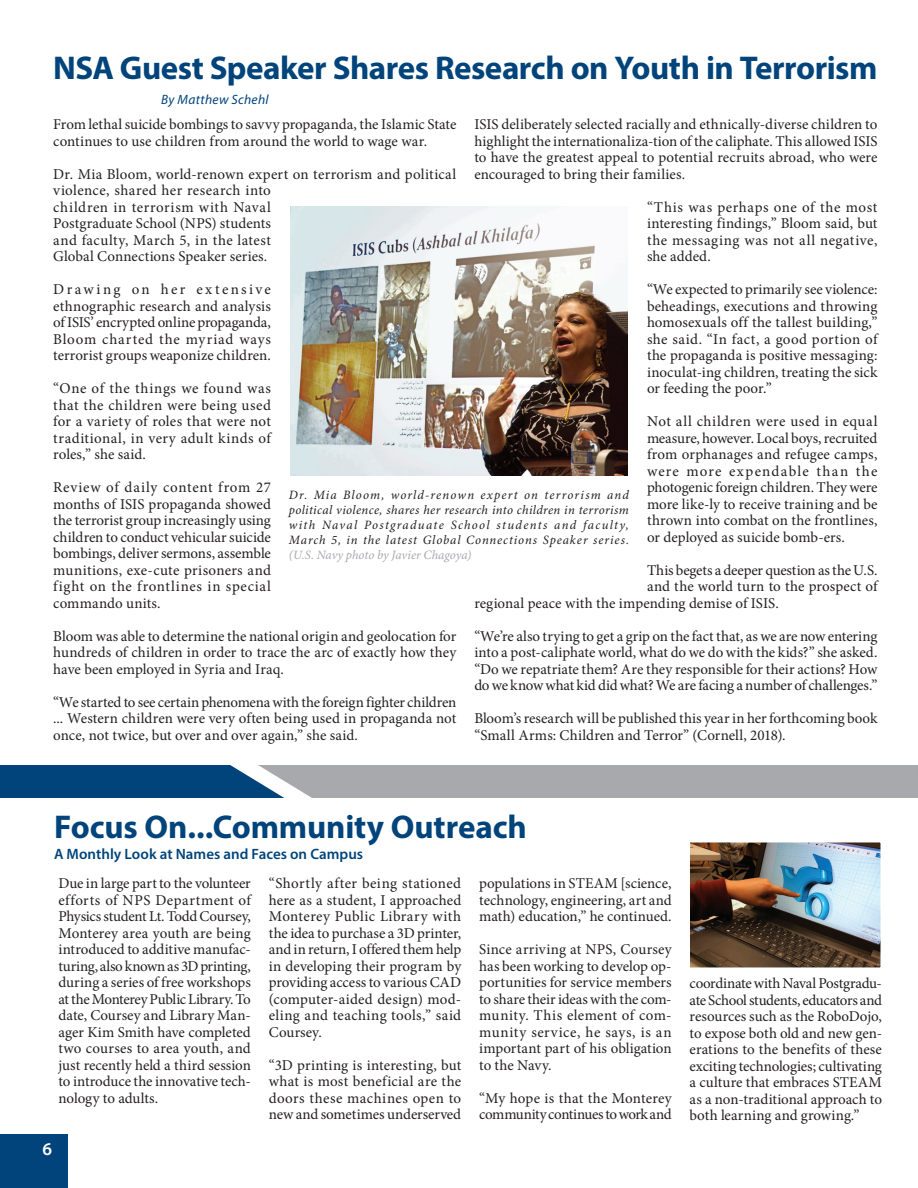
<style>
.page{position:relative;width:918px;height:1188px;background:#fff}
.page>*{position:absolute;margin:0;border:0;box-sizing:border-box;transform-origin:0 0}
.t1{font:700 33px "Myriad Pro";letter-spacing:-.01em;color:#00447b}
.t2{font:600 18px "Myriad Pro";color:#fff}
.t3{font:15px/16.5px "Minion Pro";letter-spacing:.005em;color:#231f20;text-align:justify}
.t4{font:600 15px "Myriad Pro";color:#00447b}
.t5{font:italic 13.5px "Myriad Pro";letter-spacing:.025em;color:#00447b}
.t6{font:italic 12.75px/15px "Minion Pro";letter-spacing:.07em;color:#231f20;text-align:justify}
.t7{font:italic 12.75px "Minion Pro";color:#a8a9ad}
</style>
<div class="page">
<svg style="left:0;top:765px;width:917px;height:33px;background:#7a8ea1"></svg>
<img style="left:291px;top:206px;width:336px;height:270px">
<img style="left:917px;top:765px;width:1px;height:33px">
<img style="left:691px;top:843px;width:189px;height:123px">
<div style="left:687px;top:839px;width:197px;height:131px;border:3px solid #fff"></div>
<div style="left:0;top:1134px;width:68px;height:54px;background:#00447b"></div>
<h1 class="t1" style="left:53px;top:46px;width:826px">NSA Guest Speaker Shares Research on Youth in Terrorism</h1>
<p class="t5" style="left:161px;top:91px;width:109px">By Matthew Schehl</p>
<p class="t3" style="left:53px;top:116px;width:405px">From lethal suicide bombings to savvy propaganda, the Islamic State continues to use children from around the world to wage war.</p>
<p class="t3" style="left:53px;top:166px;width:405px;text-align:left">Dr. Mia Bloom, world-renown expert on terrorism and political violence, shared her research into<br>children in terrorism with Naval<br>Postgraduate School (NPS) students<br>and faculty, March 5, in the latest<br>Global Connections Speaker series.</p>
<p class="t3" style="left:53px;top:281px;width:219px">Drawing on her extensive ethnographic research and analysis of ISIS’ encrypted online propaganda, Bloom charted the myriad ways terrorist groups weaponize children.</p>
<p class="t3" style="left:53px;top:380px;width:219px">“One of the things we found was that the children were being used for a variety of roles that were not traditional, in very adult kinds of roles,” she said.</p>
<p class="t3" style="left:53px;top:479px;width:219px">Review of daily content from 27 months of ISIS propaganda showed the terrorist group increasingly using children to conduct vehicular suicide bombings, deliver sermons, assemble munitions, exe-cute prisoners and fight on the frontlines in special commando units.</p>
<p class="t3" style="left:53px;top:628px;width:405px">Bloom was able to determine the national origin and geolocation for hundreds of children in order to trace the arc of exactly how they have been employed in Syria and Iraq.</p>
<p class="t3" style="left:53px;top:694px;width:405px">“We started to see certain phenomena with the foreign fighter children ... Western children were very often being used in propaganda not once, not twice, but over and over again,” she said.</p>
<p class="t3" style="left:474px;top:116px;width:405px">ISIS deliberately selected racially and ethnically-diverse children to highlight the internationaliza-tion of the caliphate. This allowed ISIS to have the greatest appeal to potential recruits abroad, who were encouraged to bring their families.</p>
<p class="t3" style="left:647px;top:199px;width:232px">“This was perhaps one of the most interesting findings,” Bloom said, but the messaging was not all negative, she added.</p>
<p class="t3" style="left:647px;top:281px;width:232px">“We expected to primarily see violence: beheadings, executions and throwing homosexuals off the tallest building,” she said. “In fact, a good portion of the propaganda is positive messaging: inoculat-ing children, treating the sick or feeding the poor.”</p>
<p class="t3" style="left:647px;top:413px;width:232px">Not all children were used in equal measure, however. Local boys, recruited from orphanages and refugee camps, were more expendable than the photogenic foreign children. They were more like-ly to receive training and be thrown into combat on the frontlines, or deployed as suicide bomb-ers.</p>
<p class="t3" style="left:647px;top:562px;width:232px">This begets a deeper question as the U.S.</p>
<p class="t3" style="left:647px;top:578px;width:232px">and the world turn to the prospect of</p>
<p class="t3" style="left:474px;top:595px;width:306px">regional peace with the impending demise of ISIS.</p>
<p class="t3" style="left:474px;top:628px;width:405px">“We’re also trying to get a grip on the fact that, as we are now entering into a post-caliphate world, what do we do with the kids?” she asked. “Do we repatriate them? Are they responsible for their actions? How do we know what kid did what? We are facing a number of challenges.”</p>
<p class="t3" style="left:474px;top:710px;width:405px">Bloom’s research will be published this year in her forthcoming book “Small Arms: Children and Terror” (Cornell, 2018).</p>
<p class="t6" style="left:289px;top:488px;width:342px">Dr. Mia Bloom, world-renown expert on terrorism and political violence, shares her research into children in terrorism with Naval Postgraduate School students and faculty, March 5, in the latest Global Connections Speaker series.</p>
<p class="t7" style="left:289px;top:547px;width:184px">(U.S. Navy photo by Javier Chagoya)</p>
<h1 class="t1" style="left:54px;top:805px;width:474px">Focus On...Community Outreach</h1>
<p class="t4" style="left:54px;top:844px;width:311px">A Monthly Look at Names and Faces on Campus</p>
<p class="t3" style="left:58px;top:875px;width:194px">Due in large part to the volunteer efforts of NPS Department of Physics student Lt. Todd Coursey, Monterey area youth are being introduced to additive manufac&shy;turing, also known as 3D printing, during a series of free workshops at the Monterey Public Library. To date, Coursey and Library Man&shy;ager Kim Smith have completed two courses to area youth, and just recently held a third session to introduce the innovative tech&shy;nology to adults.</p>
<p class="t3" style="left:269px;top:875px;width:194px">“Shortly after being stationed here as a student, I approached Monterey Public Library with the idea to purchase a 3D printer, and in return, I offered them help in developing their program by providing access to various CAD (computer-aided design) mod&shy;eling and teaching tools,” said Coursey.</p>
<p class="t3" style="left:269px;top:1057px;width:194px">“3D printing is interesting, but what is most beneficial are the doors these machines open to new and sometimes underserved</p>
<p class="t2" style="left:42px;top:1138px;width:11px">6</p>
<p class="t3" style="left:479px;top:875px;width:194px">populations in STEAM [science, technology, engineering, art and math) education,” he continued.</p>
<p class="t3" style="left:479px;top:941px;width:194px">Since arriving at NPS, Coursey has been working to develop op&shy;portunities for service members to share their ideas with the com&shy;munity. This element of com&shy;munity service, he says, is an important part of his obligation to the Navy.</p>
<p class="t3" style="left:479px;top:1090px;width:194px">“My hope is that the Monterey community continues to work and</p>
<p class="t3" style="left:690px;top:975px;width:194px">coordinate with Naval Postgradu&shy;ate School students, educators and resources such as the RoboDojo, to expose both old and new gen&shy;erations to the benefits of these exciting technologies; cultivating a culture that embraces STEAM as a non-traditional approach to both learning and growing.”</p>
</div>
